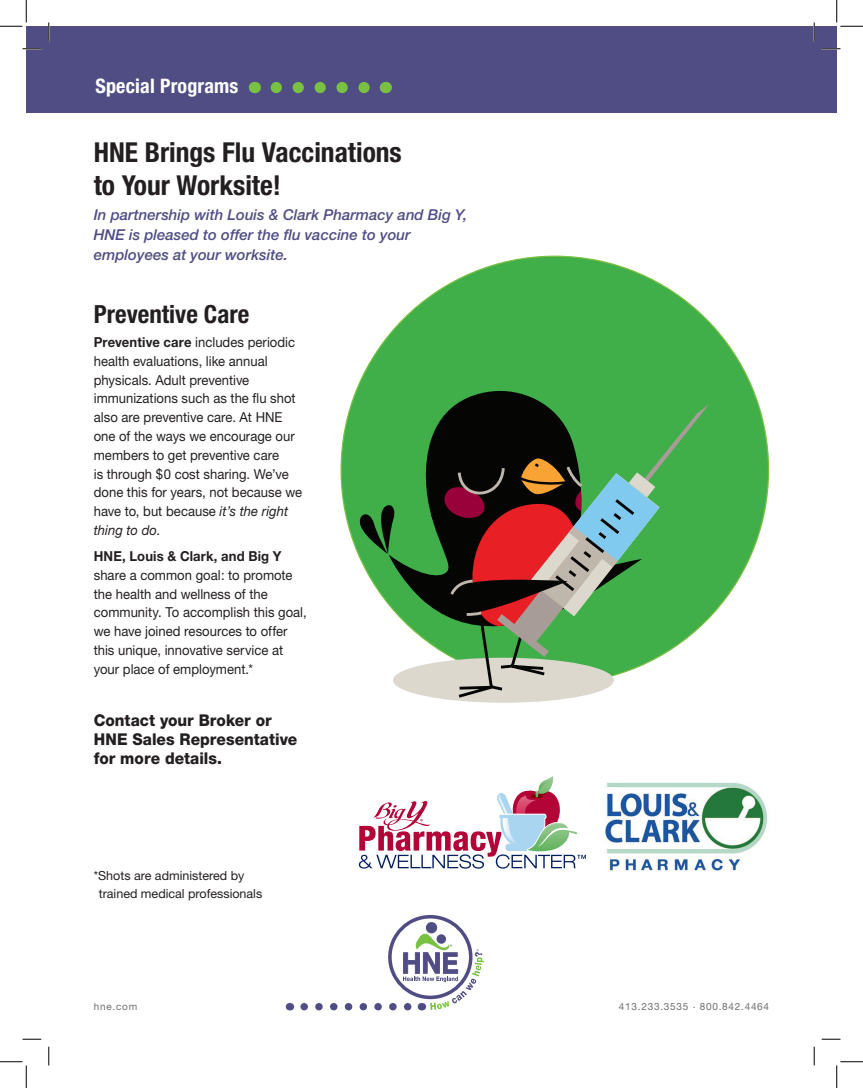
<style>
.page{position:relative;width:863px;height:1088px;background:#fff}
.page>*{position:absolute;margin:0;border:0;box-sizing:border-box;transform-origin:0 0}
.t1{font:700 condensed 27.5px/32.5px "Helvetica Neue";color:#231f20}
.t2{font:700 condensed 25px "Helvetica Neue";color:#231f20}
.t3{font:700 condensed 20px "Helvetica Neue";letter-spacing:.01em;color:#fff}
.t4{font:800 16.25px/18.8px "Helvetica Neue";color:#231f20;scale:.95 1}
.t5{font:italic 500 15px/20px "Helvetica Neue";color:#504d85}
.t6{font:13.75px/18.8px "Helvetica Neue";color:#231f20;scale:.95 1}
.t7{font:700 13.75px "Helvetica Neue";letter-spacing:.01em;color:#231f20;scale:.95 1}
.t8{font:12.5px/18px "Helvetica Neue";color:#231f20}
.t9{font:10px "Helvetica Neue";letter-spacing:.075em;color:#6c6d70}
.s1{font-weight:700}
.s2{font-style:italic}
</style>
<div class="page">
<div style="left:26px;top:26px;width:810px;height:87px;background:#504d85"></div>
<svg style="left:276px;top:82px;width:94px;height:11px"></svg>
<svg style="left:390px;top:916px;width:80px;height:81px"></svg>
<div style="left:425px;top:922px;width:12px;height:11px;background:#504d85;border-radius:50%"></div>
<svg style="left:304px;top:928px;width:180px;height:82px"></svg>
<div style="left:341px;top:256px;width:427px;height:427px;background:#40ae49;border-radius:50%"></div>
<div style="left:393px;top:657px;width:221px;height:45px;background:#dcd8cd;border-radius:50%"></div>
<svg style="left:389px;top:390px;width:155px;height:238px"></svg>
<svg style="left:356px;top:500px;width:42px;height:54px"></svg>
<svg style="left:442px;top:404px;width:267px;height:296px"></svg>
<img style="left:575px;top:782px;width:192px;height:89px">
<svg style="left:359px;top:776px;width:227px;height:92px"></svg>
<svg style="left:22px;top:48px;width:19px;height:2px"></svg>
<svg style="left:821px;top:48px;width:19px;height:2px"></svg>
<svg style="left:22px;top:1038px;width:19px;height:2px"></svg>
<svg style="left:821px;top:1038px;width:19px;height:2px"></svg>
<svg style="left:48px;top:22px;width:2px;height:19px"></svg>
<svg style="left:48px;top:1046px;width:2px;height:19px"></svg>
<svg style="left:813px;top:22px;width:2px;height:19px"></svg>
<svg style="left:813px;top:1046px;width:2px;height:19px"></svg>
<svg style="left:0;top:0;width:27px;height:27px"></svg>
<svg style="left:0;top:1061px;width:27px;height:27px"></svg>
<svg style="left:836px;top:0;width:26px;height:27px"></svg>
<svg style="left:836px;top:1061px;width:26px;height:27px"></svg>
<h3 class="t3" style="left:95px;top:74px;width:144px">Special Programs</h3>
<h1 class="t1" style="left:94px;top:136px;width:309px">HNE Brings Flu Vaccinations to Your Worksite!</h1>
<p class="t5" style="left:94px;top:205px;width:375px">In partnership with Louis &amp; Clark Pharmacy and Big Y,<br>HNE is pleased to offer the flu vaccine to your employees at your worksite.</p>
<h2 class="t2" style="left:94px;top:299px;width:157px">Preventive Care</h2>
<p class="t6" style="left:94px;top:333px;width:221px"><span class="s1">Preventive care</span> includes periodic health evaluations, like annual physicals. Adult preventive immunizations such as the flu shot also are preventive care. At HNE one of the ways we encourage our members to get preventive care<br>is through $0 cost sharing. We’ve done this for years, not because we have to, but because <span class="s2">it’s the right thing to do</span>.</p>
<p class="t7" style="left:94px;top:547px;width:199px">HNE, Louis &amp; Clark, and Big Y</p>
<p class="t6" style="left:94px;top:565px;width:225px">share a common goal: to promote the health and wellness of the community. To accomplish this goal, we have joined resources to offer this unique, innovative service at your place of employment.*</p>
<p class="t4" style="left:94px;top:711px;width:216px">Contact your Broker or<br>HNE Sales Representative for more details.</p>
<p class="t8" style="left:99px;top:866px;width:165px;text-indent:-5px">*Shots are administered by trained medical professionals</p>
<p class="t9" style="left:94px;top:1000px;width:45px">hne.com</p>
<p class="t9" style="left:619px;top:1000px;width:152px">413.233.3535 . 800.842.4464</p>
</div>
